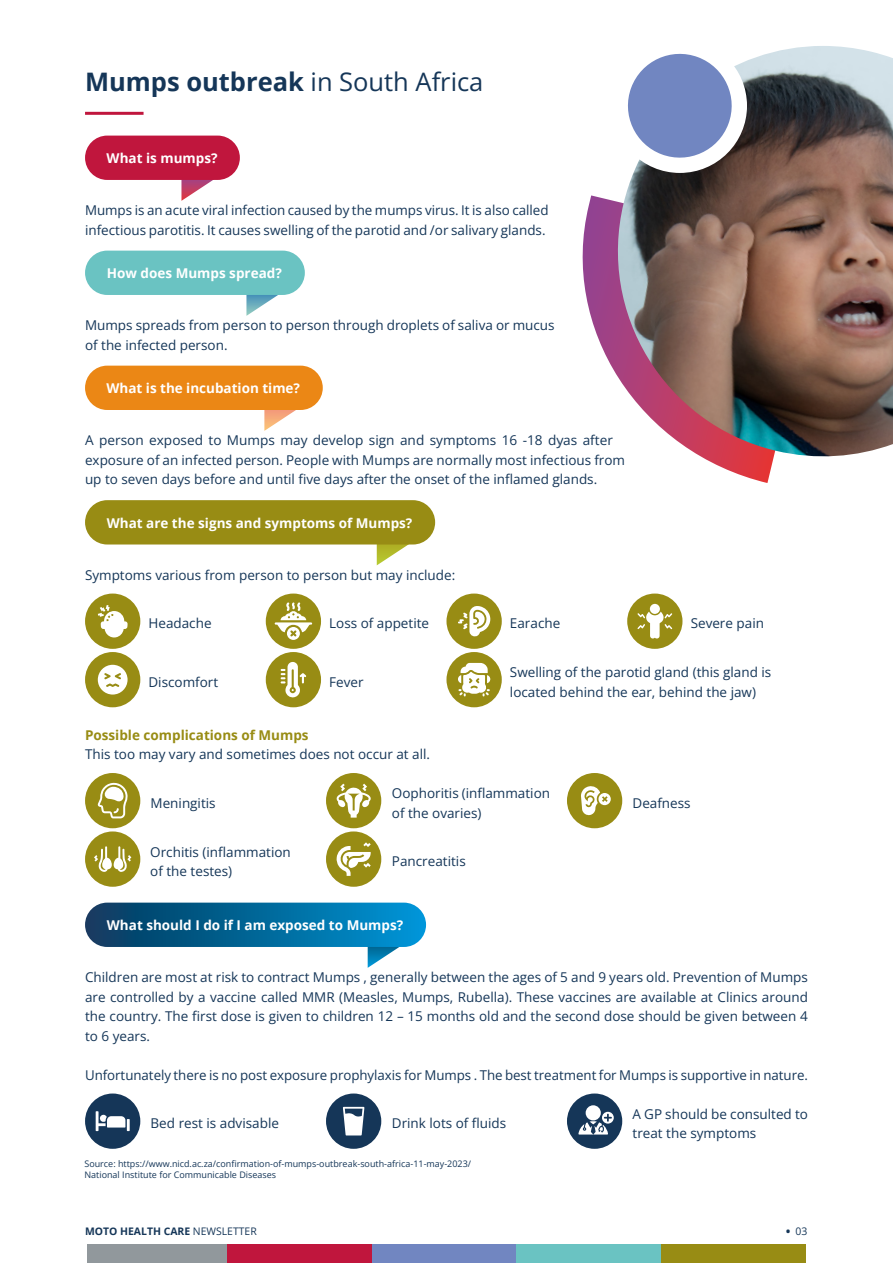
<style>
.page{position:relative;width:893px;height:1263px;background:#fff}
.page>*{position:absolute;margin:0;border:0;box-sizing:border-box;transform-origin:0 0}
.t1{font:700 25.5px "Open Sans";color:#153658}
.t2{font:13.5px/19.5px "Open Sans";color:#153658}
.t3{font:700 13.5px "Open Sans";color:#fff}
.t4{font:700 13.5px "Open Sans";color:#988c14}
.t5{font:700 10.35px "Open Sans";color:#153658}
.t6{font:10.35px "Open Sans";color:#153658}
.t7{font:9px/10.8px "Open Sans";color:#153658}
.s1{font-weight:400}
.s2{font-weight:800}
</style>
<div class="page">
<div style="left:87px;top:1244px;width:145px;height:19px;background:#91989c"></div>
<div style="left:372px;top:1244px;width:144px;height:19px;background:#7186c1"></div>
<div style="left:516px;top:1244px;width:145px;height:19px;background:#6ac3c2"></div>
<div style="left:661px;top:1244px;width:145px;height:19px;background:#988c14"></div>
<div style="left:227px;top:1244px;width:145px;height:19px;background:#c0163d"></div>
<hr style="left:85px;top:112px;width:59px;height:3px;background:#c0163d">
<svg style="left:181px;top:180px;width:32px;height:21px"></svg>
<div style="left:85px;top:136px;width:155px;height:44px;background:#c0163d;border-radius:22px"></div>
<svg style="left:368px;top:947px;width:31px;height:21px"></svg>
<div style="left:85px;top:903px;width:341px;height:44px;background:linear-gradient(to right,#09395c,#0096d7);border-radius:22px"></div>
<svg style="left:246px;top:295px;width:32px;height:21px"></svg>
<div style="left:85px;top:251px;width:220px;height:44px;background:#6ac3c2;border-radius:22px"></div>
<svg style="left:264px;top:410px;width:32px;height:21px"></svg>
<div style="left:85px;top:366px;width:238px;height:44px;background:#eb8715;border-radius:22px"></div>
<svg style="left:377px;top:544px;width:40px;height:21px"></svg>
<div style="left:85px;top:500px;width:350px;height:44px;background:#988c14;border-radius:22px"></div>
<div style="left:85px;top:593px;width:55px;height:56px;background:#988c14;border-radius:50%"></div>
<div style="left:266px;top:593px;width:55px;height:56px;background:#988c14;border-radius:50%"></div>
<div style="left:446px;top:593px;width:56px;height:56px;background:#988c14;border-radius:50%"></div>
<div style="left:627px;top:593px;width:55px;height:56px;background:#988c14;border-radius:50%"></div>
<div style="left:85px;top:652px;width:55px;height:55px;background:#988c14;border-radius:50%"></div>
<div style="left:266px;top:652px;width:55px;height:55px;background:#988c14;border-radius:50%"></div>
<div style="left:446px;top:652px;width:56px;height:55px;background:#988c14;border-radius:50%"></div>
<div style="left:85px;top:831px;width:55px;height:56px;background:#988c14;border-radius:50%"></div>
<div style="left:326px;top:831px;width:55px;height:56px;background:#988c14;border-radius:50%"></div>
<div style="left:85px;top:773px;width:55px;height:55px;background:#988c14;border-radius:50%"></div>
<div style="left:326px;top:773px;width:55px;height:55px;background:#988c14;border-radius:50%"></div>
<div style="left:567px;top:773px;width:55px;height:55px;background:#988c14;border-radius:50%"></div>
<div style="left:85px;top:1093px;width:55px;height:56px;background:#153658;border-radius:50%"></div>
<div style="left:326px;top:1093px;width:55px;height:56px;background:#153658;border-radius:50%"></div>
<div style="left:567px;top:1093px;width:55px;height:56px;background:#153658;border-radius:50%"></div>
<svg style="left:582px;top:195px;width:191px;height:288px"></svg>
<img style="left:597px;top:46px;width:296px;height:414px">
<div style="left:613px;top:39px;width:134px;height:134px;background:#fff;border-radius:50%"></div>
<svg style="left:621px;top:47px;width:117px;height:117px"></svg>
<svg style="left:98px;top:605px;width:30px;height:32px"></svg>
<svg style="left:275px;top:602px;width:37px;height:38px"></svg>
<svg style="left:458px;top:606px;width:32px;height:31px"></svg>
<div style="left:650px;top:604px;width:10px;height:10px;background:#fff;border-radius:50%"></div>
<svg style="left:637px;top:612px;width:35px;height:27px"></svg>
<svg style="left:98px;top:665px;width:30px;height:29px"></svg>
<svg style="left:281px;top:662px;width:25px;height:36px"></svg>
<svg style="left:458px;top:663px;width:32px;height:33px"></svg>
<svg style="left:97px;top:782px;width:31px;height:36px"></svg>
<svg style="left:336px;top:784px;width:35px;height:34px"></svg>
<svg style="left:581px;top:786px;width:30px;height:30px"></svg>
<svg style="left:94px;top:846px;width:37px;height:26px"></svg>
<svg style="left:336px;top:842px;width:35px;height:34px"></svg>
<svg style="left:96px;top:1111px;width:34px;height:20px"></svg>
<svg style="left:343px;top:1107px;width:21px;height:28px"></svg>
<div style="left:586px;top:1105px;width:15px;height:15px;background:#fff;border-radius:50%"></div>
<svg style="left:578px;top:1112px;width:36px;height:22px"></svg>
<h1 class="t1" style="left:85px;top:64px;width:400px">Mumps outbreak <span class="s1">in South Africa</span></h1>
<p class="t3" style="left:107px;top:148px;width:112px">What is mumps?</p>
<p class="t2" style="left:85px;top:200px;width:465px">Mumps is an acute viral infection caused by the mumps virus. It is also called infectious parotitis. It causes swelling of the parotid and /or salivary glands.</p>
<p class="t3" style="left:107px;top:263px;width:176px">How does Mumps spread?</p>
<p class="t2" style="left:85px;top:315px;width:471px">Mumps spreads from person to person through droplets of saliva or mucus of the infected person.</p>
<p class="t3" style="left:107px;top:378px;width:195px">What is the incubation time?</p>
<p class="t2" style="left:85px;top:430px;width:541px">A person exposed to Mumps may develop sign and symptoms 16 -18 dyas after exposure of an infected person. People with Mumps are normally most infectious from up to seven days before and until five days after the onset of the inflamed glands.</p>
<p class="t3" style="left:107px;top:513px;width:307px">What are the signs and symptoms of Mumps?</p>
<p class="t2" style="left:85px;top:565px;width:372px">Symptoms various from person to person but may include:</p>
<p class="t2" style="left:148px;top:613px;width:65px">Headache</p>
<p class="t2" style="left:148px;top:672px;width:71px">Discomfort</p>
<p class="t2" style="left:329px;top:613px;width:101px">Loss of appetite</p>
<p class="t2" style="left:329px;top:672px;width:36px">Fever</p>
<p class="t4" style="left:85px;top:725px;width:225px">Possible complications of Mumps</p>
<p class="t2" style="left:85px;top:744px;width:347px">This too may vary and sometimes does not occur at all.</p>
<p class="t2" style="left:510px;top:613px;width:52px">Earache</p>
<p class="t2" style="left:691px;top:613px;width:75px">Severe pain</p>
<p class="t2" style="left:510px;top:662px;width:263px">Swelling of the parotid gland (this gland is located behind the ear, behind the jaw)</p>
<p class="t2" style="left:151px;top:793px;width:67px">Meningitis</p>
<p class="t2" style="left:150px;top:841px;width:142px">Orchitis (inflammation of the testes)</p>
<p class="t2" style="left:392px;top:783px;width:160px">Oophoritis (inflammation of the ovaries)</p>
<p class="t2" style="left:392px;top:851px;width:75px">Pancreatitis</p>
<p class="t3" style="left:107px;top:915px;width:298px">What should I do if I am exposed to Mumps?</p>
<p class="t2" style="left:632px;top:793px;width:60px">Deafness</p>
<p class="t2" style="left:85px;top:967px;width:724px;text-align:justify">Children are most at risk to contract Mumps , generally between the ages of 5 and 9 years old. Prevention of Mumps are controlled by a vaccine called MMR (Measles, Mumps, Rubella). These vaccines are available at Clinics around the country. The first dose is given to children 12 – 15 months old and the second dose should be given between 4 to 6 years.</p>
<p class="t2" style="left:85px;top:1065px;width:724px">Unfortunately there is no post exposure prophylaxis for Mumps . The best treatment for Mumps is supportive in nature.</p>
<p class="t2" style="left:151px;top:1113px;width:130px">Bed rest is advisable</p>
<p class="t2" style="left:392px;top:1113px;width:116px">Drink lots of fluids</p>
<p class="t7" style="left:84px;top:1158px;width:388px">Source: https://www.nicd.ac.za/confirmation-of-mumps-outbreak-south-africa-11-may-2023/<br>National Institute for Communicable Diseases</p>
<p class="t2" style="left:632px;top:1104px;width:177px">A GP should be consulted to treat the symptoms</p>
<p class="t5" style="left:85px;top:1224px;width:173px">MOTO HEALTH CARE <span class="s1">NEWSLETTER</span></p>
<p class="t6" style="left:786px;top:1224px;width:23px"><span class="s2">•</span> 03</p>
</div>
